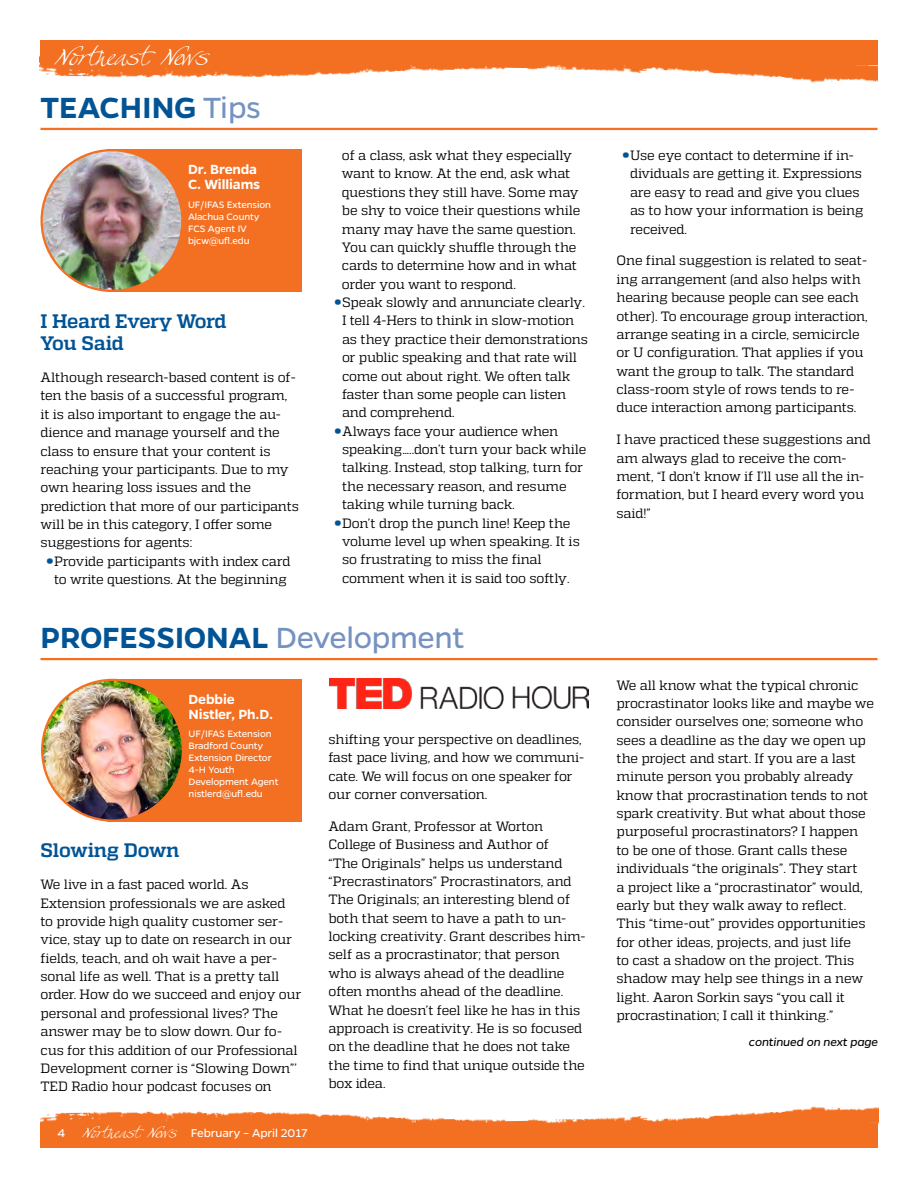
<style>
.page{position:relative;width:918px;height:1188px;background:#fff}
.page>*{position:absolute;margin:0;border:0;box-sizing:border-box;transform-origin:0 0}
.main_section_heads{font:600 33px "Gentona";letter-spacing:-.005em;color:#005496}
.t1{font:23.25px "Swan Song";color:#fff}
.Article_Headers{font:700 19.5px/22.5px "Quadon";letter-spacing:-.015em;color:#005496}
.author_title{font:600 15px/15px "Gentona";letter-spacing:-.01em;color:#fff}
.body{font:13.5px/18.3px "Quadon";letter-spacing:-.015em;color:#000}
.t2{font:12.75px "Gentona";letter-spacing:-.01em;color:#fff}
.t3{font:italic 12.75px "Gentona";letter-spacing:-.01em;color:#000}
.author_title-2{font:10.5px/12px "Gentona";letter-spacing:-.01em;color:#fff}
.s1{font-weight:400;color:#7592c1}
.s2{font-weight:500;color:#005496}
.s3{font-family:"Swan Song";font-size:14.25px}
</style>
<div class="page">
<img style="left:40px;top:65px;width:838px;height:18px">
<div style="left:40px;top:40px;width:838px;height:25px;background:#f36f21"></div>
<img style="left:40px;top:1106px;width:838px;height:17px">
<div style="left:40px;top:1123px;width:838px;height:25px;background:#f36f21"></div>
<hr style="left:40px;top:128px;width:838px;height:2px;background:#f36f21">
<div style="left:107px;top:149px;width:195px;height:143px;background:#f36f21"></div>
<img style="left:42px;top:150px;width:140px;height:141px;border-radius:70px">
<hr style="left:40px;top:658px;width:838px;height:2px;background:#f36f21">
<div style="left:108px;top:679px;width:194px;height:143px;background:#f36f21"></div>
<img style="left:42px;top:681px;width:139px;height:139px">
<img style="left:329px;top:679px;width:259px;height:29px">
<h2 class="t1" style="left:54px;top:43px;width:156px">Northeast News</h2>
<p class="main_section_heads" style="left:41px;top:89px;width:222px">TEACHING <span class="s1">Tips</span></p>
<p class="author_title" style="left:188px;top:162px;width:74px">Dr. Brenda<br>C. Williams</p>
<p class="author_title-2" style="left:188px;top:198px;width:85px">UF/IFAS Extension<br>Alachua County<br>FCS Agent IV bjcw@ufl.edu</p>
<p class="Article_Headers" style="left:40px;top:310px;width:187px">I Heard Every Word<br>You Said</p>
<p class="body" style="left:40px;top:368px;width:260px">Although research-based content is of&shy;ten the basis of a successful program, it is also important to engage the au&shy;dience and manage yourself and the class to ensure that your content is reaching your participants. Due to my own hearing loss issues and the prediction that more of our participants will be in this category, I offer some suggestions for agents:</p>
<p class="body" style="left:47px;top:552px;width:245px;text-align:center"><span class="s2">•</span> Provide participants with index card to write questions. At the beginning</p>
<p class="body" style="left:342px;top:146px;width:240px">of a class, ask what they especially want to know. At the end, ask what questions they still have. Some may be shy to voice their questions while many may have the same question.<br>You can quickly shuffle through the cards to determine how and in what order you want to respond.</p>
<p class="body" style="left:342px;top:293px;width:247px;text-indent:-7px"><span class="s2">•</span> Speak slowly and annunciate clearly.<br>I tell 4-Hers to think in slow-motion as they practice their demonstrations or public speaking and that rate will come out about right. We often talk faster than some people can listen and comprehend.</p>
<p class="body" style="left:342px;top:422px;width:246px;text-indent:-7px"><span class="s2">•</span> Always face your audience when speaking…..don’t turn your back while talking. Instead, stop talking, turn for the necessary reason, and resume taking while turning back.</p>
<p class="body" style="left:342px;top:514px;width:239px;text-indent:-7px"><span class="s2">•</span> Don’t drop the punch line! Keep the volume level up when speaking. It is so frustrating to miss the final comment when it is said too softly.</p>
<p class="main_section_heads" style="left:41px;top:619px;width:425px">PROFESSIONAL <span class="s1">Development</span></p>
<p class="author_title" style="left:189px;top:691px;width:86px">Debbie<br>Nistler, Ph.D.</p>
<p class="author_title-2" style="left:189px;top:728px;width:91px">UF/IFAS Extension<br>Bradford County<br>Extension Director<br>4-H Youth<br>Development Agent nistlerd@ufl.edu</p>
<p class="body" style="left:328px;top:730px;width:257px">shifting your perspective on deadlines, fast pace living, and how we communi&shy;cate. We will focus on one speaker for our corner conversation.</p>
<p class="body" style="left:328px;top:817px;width:259px">Adam Grant, Professor at Worton College of Business and Author of<br>“The Originals” helps us understand “Precrastinators” Procrastinators, and The Originals; an interesting blend of both that seem to have a path to un&shy;locking creativity. Grant describes him&shy;self as a procrastinator; that person who is always ahead of the deadline often months ahead of the deadline.<br>What he doesn’t feel like he has in this approach is creativity. He is so focused on the deadline that he does not take the time to find that unique outside the box idea.</p>
<p class="Article_Headers" style="left:40px;top:839px;width:140px">Slowing Down</p>
<p class="body" style="left:40px;top:875px;width:262px">We live in a fast paced world. As Extension professionals we are asked to provide high quality customer ser&shy;vice, stay up to date on research in our fields, teach, and oh wait have a per&shy;sonal life as well. That is a pretty tall order. How do we succeed and enjoy our personal and professional lives? The answer may be to slow down. Our fo&shy;cus for this addition of our Professional Development corner is “Slowing Down”’ TED Radio hour podcast focuses on</p>
<p class="t2" style="left:57px;top:1126px;width:251px">4 <span class="s3">Northeast News</span> February – April 2017</p>
<p class="body" style="left:630px;top:146px;width:235px;text-indent:-7px"><span class="s2">•</span> Use eye contact to determine if in&shy;dividuals are getting it. Expressions are easy to read and give you clues as to how your information is being received.</p>
<p class="body" style="left:616px;top:252px;width:253px">One final suggestion is related to seat&shy;ing arrangement (and also helps with hearing because people can see each other). To encourage group interaction, arrange seating in a circle, semicircle or U configuration. That applies if you want the group to talk. The standard class-room style of rows tends to re&shy;duce interaction among participants.</p>
<p class="body" style="left:616px;top:430px;width:256px">I have practiced these suggestions and am always glad to receive the com&shy;ment, “I don’t know if I’ll use all the in&shy;formation, but I heard every word you said!”</p>
<p class="body" style="left:616px;top:676px;width:259px">We all know what the typical chronic procrastinator looks like and maybe we consider ourselves one; someone who sees a deadline as the day we open up the project and start. If you are a last minute person you probably already know that procrastination tends to not spark creativity. But what about those purposeful procrastinators? I happen to be one of those. Grant calls these individuals “the originals”. They start<br>a project like a “procrastinator” would, early but they walk away to reflect.<br>This “time-out” provides opportunities for other ideas, projects, and just life<br>to cast a shadow on the project. This shadow may help see things in a new light. Aaron Sorkin says “you call it procrastination; I call it thinking.”</p>
<p class="t3" style="left:749px;top:1034px;width:131px">continued on next page</p>
</div>
